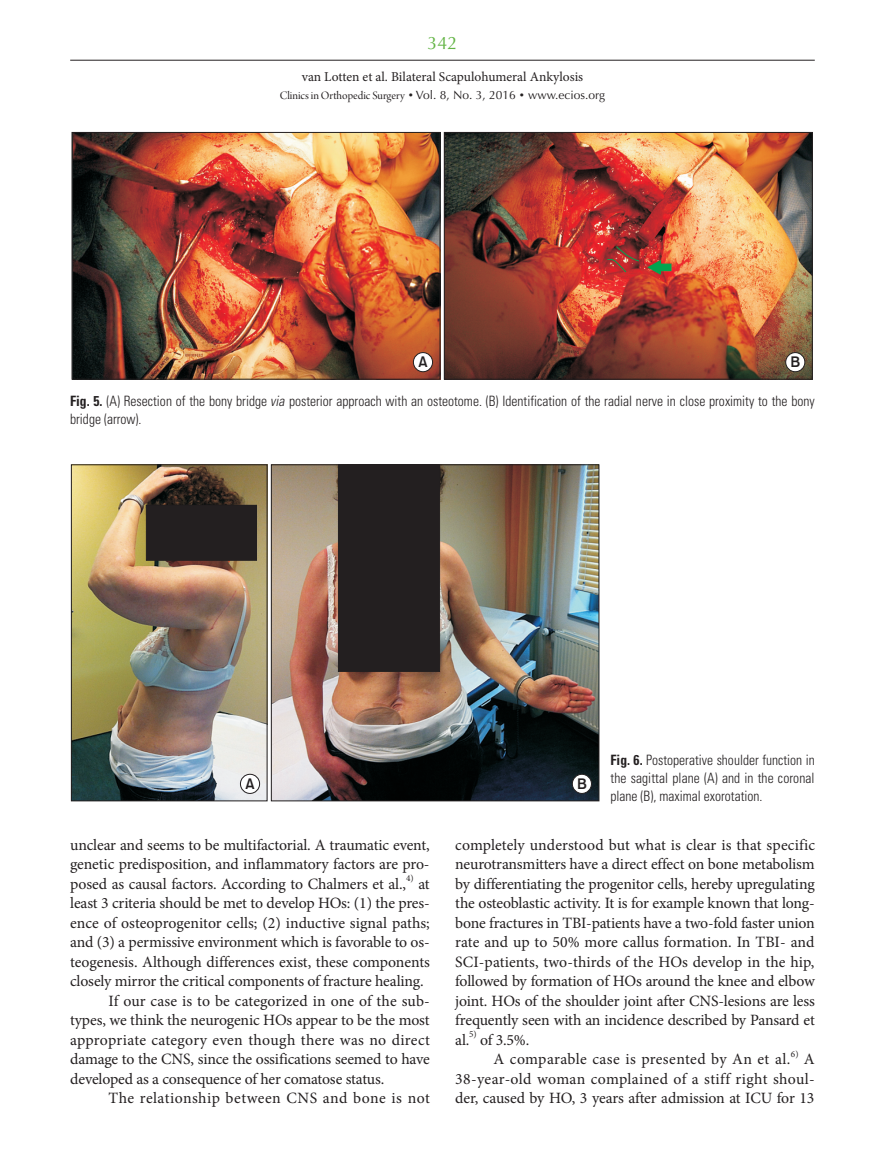
<style>
.page{position:relative;width:885px;height:1170px;background:#fff}
.page>*{position:absolute;margin:0;border:0;box-sizing:border-box;transform-origin:0 0}
.t1{font:18px "Optima LT Std";color:#63b445}
.t2{font:15.75px/19.5px "Minion Pro";letter-spacing:-.005em;color:#231f20;text-align:justify}
.t3{font:15.75px "Minion Pro";letter-spacing:.015em;color:#231f20}
.t4{font:15.75px/19.5px "Minion Pro";letter-spacing:.02em;color:#231f20}
.t5{font:15.75px "Minion Pro";letter-spacing:.025em;color:#231f20}
.t6{font:15px "Gothic 725 BT Bold A";color:#231f20}
.t7{font:300 condensed 14.25px/18px "Univers";color:#231f20;text-align:justify;scale:.95 1}
.t8{font:13.5px "Minion Pro";color:#231f20}
.t9{font:12px "Optima LT Std";color:#231f20}
.t10{font:9.15px "Minion Pro";color:#231f20}
.s1{font-family:"Arno Pro Display"}
.s2{font-size:9px}
.s3{font-weight:700}
.s4{font-style:italic}
</style>
<div class="page">
<hr style="left:70px;top:60px;width:744px;height:1px;background:#231f20">
<img style="left:71px;top:464px;width:528px;height:337px">
<div style="left:146px;top:505px;width:111px;height:55px;background:#231f20"></div>
<div style="left:338px;top:464px;width:101px;height:207px;background:#231f20"></div>
<img style="left:446px;top:134px;width:364px;height:243px">
<div style="left:444px;top:132px;width:368px;height:247px;border:1px solid #231f20"></div>
<img style="left:74px;top:134px;width:364px;height:243px">
<div style="left:413px;top:352px;width:19px;height:20px;background:#fff;border-radius:50%"></div>
<div style="left:413px;top:352px;width:20px;height:20px;border:1px solid #231f20;border-radius:50%"></div>
<div style="left:785px;top:352px;width:19px;height:20px;background:#fff;border-radius:50%"></div>
<div style="left:785px;top:352px;width:20px;height:20px;border:1px solid #231f20;border-radius:50%"></div>
<div style="left:72px;top:132px;width:368px;height:247px;border:1px solid #231f20"></div>
<svg style="left:647px;top:260px;width:24px;height:14px"></svg>
<svg style="left:606px;top:246px;width:34px;height:27px"></svg>
<p class="t1" style="left:427px;top:32px;width:32px">342</p>
<p class="t8" style="left:302px;top:68px;width:283px">van Lotten et al. Bilateral Scapulohumeral Ankylosis</p>
<p class="t9" style="left:280px;top:88px;width:327px"><span class="s1">Clinics in Orthopedic Surgery</span> <span class="s2">•</span> Vol. 8, No. 3, 2016 <span class="s2">•</span> www.ecios.org</p>
<p class="t6" style="left:418px;top:353px;width:11px">A</p>
<p class="t6" style="left:790px;top:353px;width:11px">B</p>
<p class="t7" style="left:70px;top:391px;width:785px"><span class="s3">Fig. 5.</span> (A) Resection of the bony bridge <span class="s4">via</span> posterior approach with an osteotome. (B) Identification of the radial nerve in close proximity to the bony bridge (arrow).</p>
<p class="t6" style="left:245px;top:775px;width:11px">A</p>
<p class="t6" style="left:577px;top:775px;width:11px">B</p>
<p class="t7" style="left:610px;top:750px;width:216px"><span class="s3">Fig. 6.</span> Postoperative shoulder function in the sagittal plane (A) and in the coronal plane (B), maximal exorotation.</p>
<p class="t2" style="left:70px;top:834px;width:361px">unclear and seems to be multifactorial. A traumatic event, genetic predisposition, and inflammatory factors are pro&shy;posed as causal factors. According to Chalmers et al.,</p>
<p class="t10" style="left:406px;top:872px;width:9px">4)</p>
<p class="t2" style="left:418px;top:873px;width:13px">at</p>
<p class="t2" style="left:70px;top:893px;width:361px">least 3 criteria should be met to develop HOs: (1) the pres-</p>
<p class="t2" style="left:70px;top:912px;width:361px">ence of osteoprogenitor cells; (2) inductive signal paths;</p>
<p class="t2" style="left:70px;top:932px;width:361px">and (3) a permissive environment which is favorable to os-</p>
<p class="t2" style="left:70px;top:951px;width:361px">teogenesis. Although differences exist, these components</p>
<p class="t2" style="left:70px;top:971px;width:355px">closely mirror the critical components of fracture healing.</p>
<p class="t2" style="left:108px;top:990px;width:323px">If our case is to be categorized in one of the sub-</p>
<p class="t2" style="left:70px;top:1010px;width:361px">types, we think the neurogenic HOs appear to be the most</p>
<p class="t3" style="left:70px;top:1028px;width:361px">appropriate category even though there was no direct</p>
<p class="t2" style="left:70px;top:1049px;width:361px">damage to the CNS, since the ossifications seemed to have</p>
<p class="t2" style="left:70px;top:1068px;width:315px">developed as a consequence of her comatose status.</p>
<p class="t5" style="left:108px;top:1087px;width:323px">The relationship between CNS and bone is not</p>
<p class="t2" style="left:455px;top:834px;width:361px">completely understood but what is clear is that specific neurotransmitters have a direct effect on bone metabolism by differentiating the progenitor cells, hereby upregulating the osteoblastic activity. It is for example known that long&shy;bone fractures in TBI-patients have a two-fold faster union rate and up to 50% more callus formation. In TBI- and SCI-patients, two-thirds of the HOs develop in the hip, followed by formation of HOs around the knee and elbow joint. HOs of the shoulder joint after CNS-lesions are less frequently seen with an incidence described by Pansard et al.</p>
<p class="t10" style="left:469px;top:1028px;width:9px">5)</p>
<p class="t4" style="left:493px;top:1029px;width:298px;text-indent:-13px">of 3.5%.<br>A comparable case is presented by An et al.</p>
<p class="t10" style="left:790px;top:1047px;width:9px">6)</p>
<p class="t2" style="left:455px;top:1049px;width:361px;text-indent:348px">A 38-year-old woman complained of a stiff right shoul&shy;der, caused by HO, 3 years after admission at ICU for 13</p>
</div>
